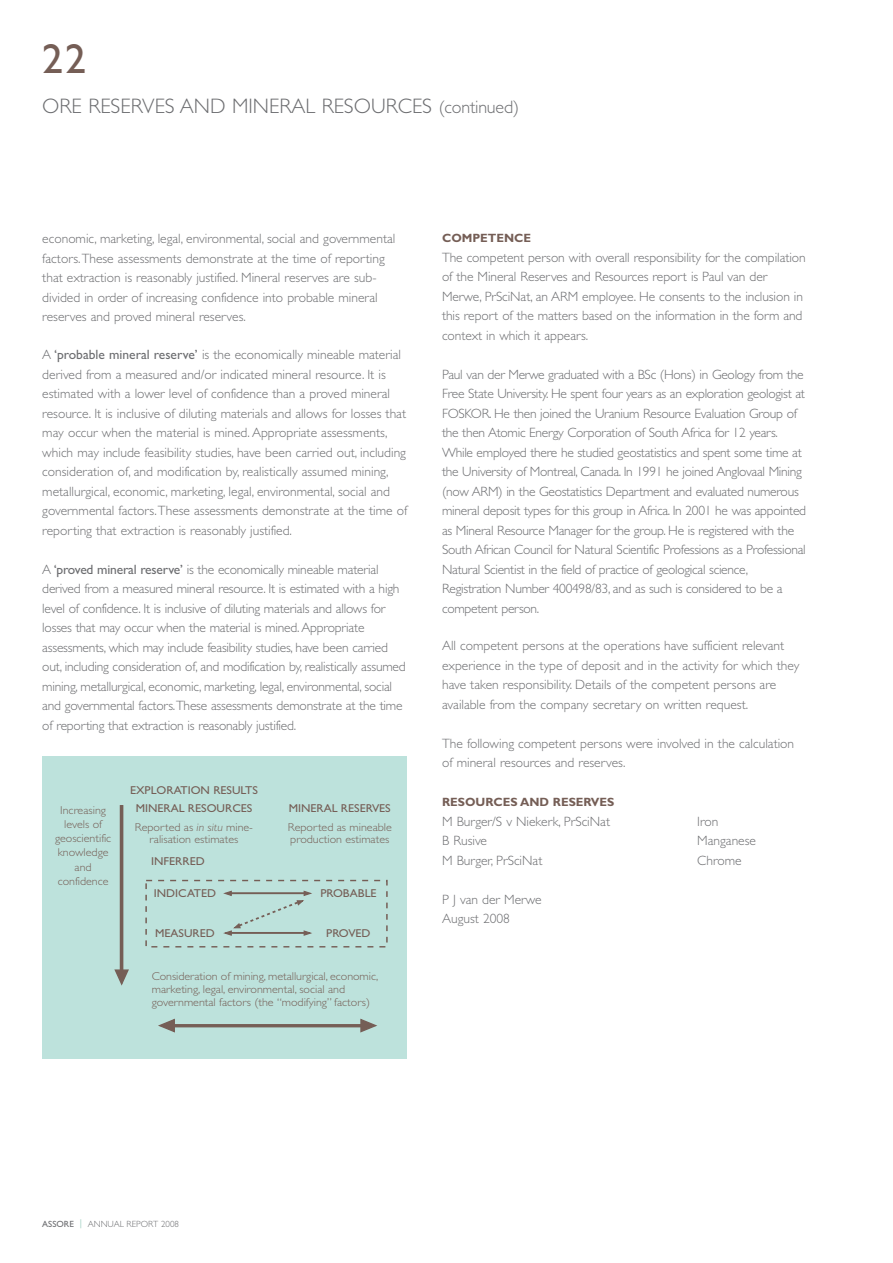
<style>
.page{position:relative;width:893px;height:1263px;background:#fff}
.page>*{position:absolute;margin:0;border:0;box-sizing:border-box;transform-origin:0 0}
.t1{font:42px "Gill Sans";color:#755e56}
.t2{font:300 21px "Gill Sans";color:#6c6d70}
.t3{font:300 13.5px/19.5px "Gill Sans";letter-spacing:-.005em;color:#6c6d70}
.t4{font:700 12px "Gill Sans";color:#755e56}
.t5{font:300 11.4px/14.2px "Gill Sans";color:#755e56;scale:1.05 1}
.t6{font:11.4px/18.6px "Gill Sans";color:#755e56;text-align:center;scale:1.05 1}
.t7{font:300 9px "Gill Sans";color:#6c6d70}
.s1{font-size:18px}
.s2{font-weight:400}
.s3{font-weight:300}
.s4{font-weight:300;font-style:italic}
.s5{font-weight:800;color:#9ed0c1}
</style>
<div class="page">
<div style="left:42px;top:757px;width:365px;height:302px;background:#bde2dc"></div>
<hr style="left:120px;top:805px;width:3px;height:167px;background:#755e56">
<svg style="left:114px;top:968px;width:16px;height:19px"></svg>
<hr style="left:173px;top:1024px;width:190px;height:3px;background:#755e56">
<svg style="left:359px;top:1018px;width:20px;height:15px"></svg>
<svg style="left:156px;top:1018px;width:20px;height:15px"></svg>
<div style="left:145px;top:880px;width:243px;height:68px;border:1px dashed #755e56"></div>
<svg style="left:221px;top:890px;width:93px;height:47px;background:#b5d3cd"></svg>
<h1 class="t1" style="left:42px;top:45px;width:45px">22</h1>
<h2 class="t2" style="left:42px;top:99px;width:478px">ORE RESERVES AND MINERAL RESOURCES <span class="s1">(continued)</span></h2>
<p class="t3" style="left:42px;top:230px;width:355px">economic, marketing, legal, environmental, social and governmental factors.These assessments demonstrate at the time of reporting that extraction is reasonably justified. Mineral reserves are sub&shy;divided in order of increasing confidence into probable mineral reserves and proved mineral reserves.</p>
<p class="t3" style="left:42px;top:347px;width:366px">A <span class="s2">‘probable mineral reserve’</span> is the economically mineable material derived from a measured and/or indicated mineral resource. It is estimated with a lower level of confidence than a proved mineral resource. It is inclusive of diluting materials and allows for losses that may occur when the material is mined. Appropriate assessments, which may include feasibility studies, have been carried out, including consideration of, and modification by, realistically assumed mining, metallurgical, economic, marketing, legal, environmental, social and governmental factors.These assessments demonstrate at the time of reporting that extraction is reasonably justified.</p>
<p class="t3" style="left:42px;top:561px;width:365px">A <span class="s2">‘proved mineral reserve’</span> is the economically mineable material derived from a measured mineral resource. It is estimated with a high level of confidence. It is inclusive of diluting materials and allows for losses that may occur when the material is mined.Appropriate assessments, which may include feasibility studies, have been carried out, including consideration of, and modification by, realistically assumed mining, metallurgical, economic, marketing, legal, environmental, social and governmental factors.These assessments demonstrate at the time of reporting that extraction is reasonably justified.</p>
<p class="t5" style="left:55px;top:804px;width:55px;text-align:center">Increasing levels of geoscientific knowledge and confidence</p>
<p class="t6" style="left:130px;top:782px;width:123px">EXPLORATION RESULTS<br>MINERAL RESOURCES<br><span class="s3">Reported as</span> <span class="s4">in situ</span> <span class="s3">mine-</span></p>
<p class="t5" style="left:150px;top:834px;width:86px">ralisation estimates</p>
<p class="t6" style="left:151px;top:853px;width:52px">INFERRED</p>
<p class="t6" style="left:289px;top:800px;width:99px">MINERAL RESERVES</p>
<p class="t5" style="left:288px;top:822px;width:100px;line-height:12.9px">Reported as mineable production estimates</p>
<p class="t6" style="left:320px;top:885px;width:55px">PROBABLE</p>
<p class="t6" style="left:326px;top:925px;width:44px">PROVED</p>
<p class="t5" style="left:152px;top:971px;width:217px;line-height:12.9px">Consideration of mining, metallurgical, economic, marketing, legal, environmental, social and governmental factors (the “modifying” factors)</p>
<p class="t6" style="left:154px;top:885px;width:61px">INDICATED</p>
<p class="t6" style="left:155px;top:925px;width:58px">MEASURED</p>
<p class="t4" style="left:442px;top:234px;width:91px">COMPETENCE</p>
<p class="t3" style="left:442px;top:249px;width:365px">The competent person with overall responsibility for the compilation of the Mineral Reserves and Resources report is Paul van der Merwe, PrSciNat, an ARM employee. He consents to the inclusion in this report of the matters based on the information in the form and context in which it appears.</p>
<p class="t3" style="left:442px;top:366px;width:365px">Paul van der Merwe graduated with a BSc (Hons) in Geology from the Free State University. He spent four years as an exploration geologist at FOSKOR. He then joined the Uranium Resource Evaluation Group of the then Atomic Energy Corporation of South Africa for 12 years.<br>While employed there he studied geostatistics and spent some time at the University of Montreal, Canada. In 1991 he joined Anglovaal Mining (now ARM) in the Geostatistics Department and evaluated numerous mineral deposit types for this group in Africa. In 2001 he was appointed as Mineral Resource Manager for the group. He is registered with the South African Council for Natural Scientific Professions as a Professional Natural Scientist in the field of practice of geological science, Registration Number 400498/83, and as such is considered to be a competent person.</p>
<p class="t3" style="left:442px;top:637px;width:359px">All competent persons at the operations have sufficient relevant experience in the type of deposit and in the activity for which they have taken responsibility. Details of the competent persons are available from the company secretary on written request.</p>
<p class="t3" style="left:442px;top:735px;width:354px">The following competent persons were involved in the calculation of mineral resources and reserves.</p>
<p class="t4" style="left:442px;top:798px;width:174px">RESOURCES AND RESERVES</p>
<p class="t3" style="left:442px;top:813px;width:170px">M Burger/S v Niekerk, PrSciNat</p>
<p class="t3" style="left:697px;top:813px;width:23px">Iron</p>
<p class="t3" style="left:442px;top:832px;width:46px">B Rusive</p>
<p class="t3" style="left:697px;top:832px;width:60px">Manganese</p>
<p class="t3" style="left:442px;top:852px;width:102px">M Burger, PrSciNat</p>
<p class="t3" style="left:697px;top:852px;width:46px">Chrome</p>
<p class="t3" style="left:442px;top:891px;width:101px">P J van der Merwe<br>August 2008</p>
<p class="t7" style="left:42px;top:1221px;width:138px"><span class="s2">ASSORE</span> <span class="s5">|</span> ANNUAL REPORT 2008</p>
</div>
